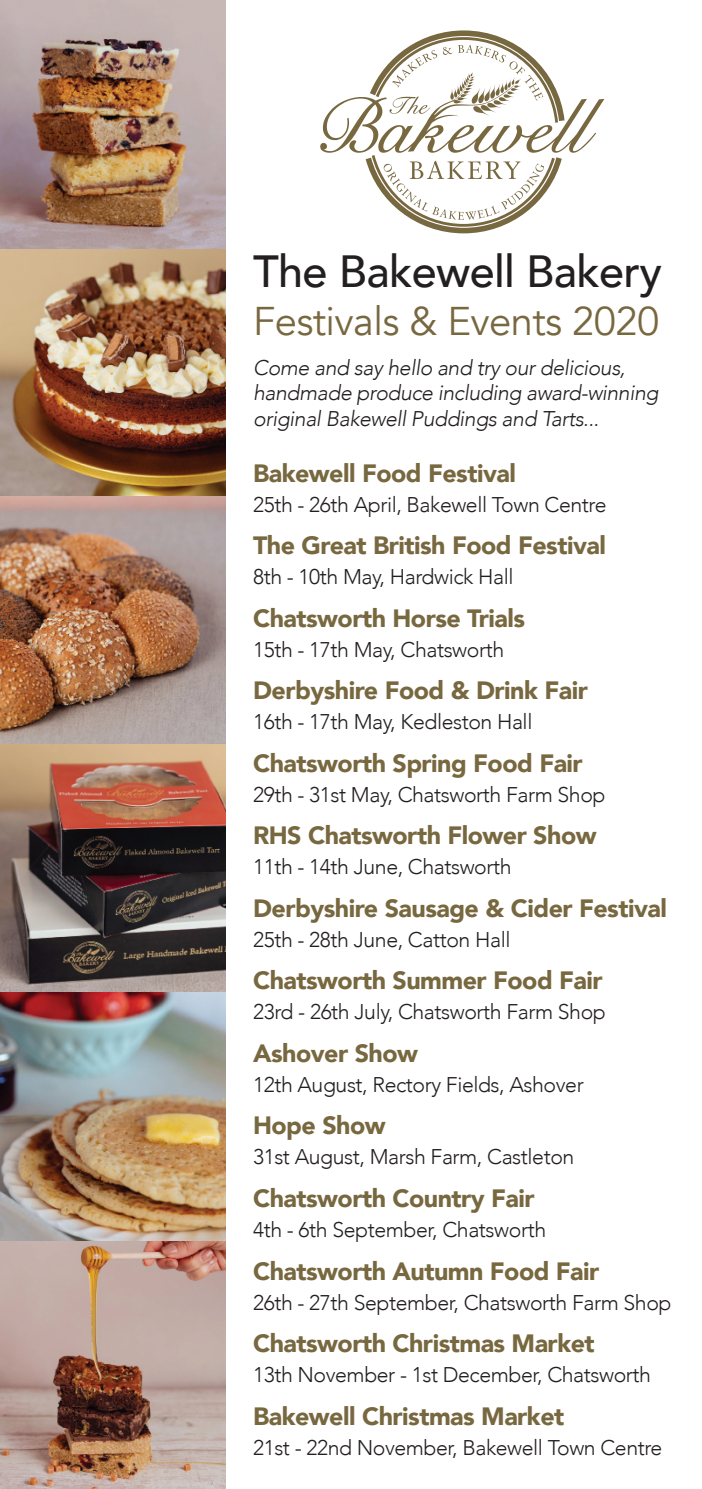
<style>
.page{position:relative;width:702px;height:1489px;background:#fff}
.page>*{position:absolute;margin:0;border:0;box-sizing:border-box;transform-origin:0 0}
.t1{font:500 45px "Avenir";letter-spacing:-.015em;color:#231f20}
.t2{font:40px "Avenir";letter-spacing:-.015em;color:#786840}
.t3{font:900 25px "Avenir";letter-spacing:-.02em;color:#786840}
.t4{font:300 21.25px "Avenir";letter-spacing:-.02em;color:#231f20}
.t5{font:italic 300 21.25px "Avenir";letter-spacing:-.02em;color:#231f20}
</style>
<div class="page">
<img style="left:0;top:0;width:225px;height:1488px">
<svg style="left:320px;top:30px;width:284px;height:204px"></svg>
<p class="t1" style="left:253px;top:232px;width:410px">The Bakewell Bakery</p>
<p class="t2" style="left:253px;top:297px;width:408px">Festivals &amp; Events 2020</p>
<p class="t5" style="left:253px;top:354px;width:374px">Come and say hello and try our delicious,</p>
<p class="t5" style="left:253px;top:380px;width:407px">handmade produce including award-winning</p>
<p class="t5" style="left:253px;top:405px;width:347px">original Bakewell Puddings and Tarts...</p>
<p class="t3" style="left:253px;top:451px;width:264px">Bakewell Food Festival</p>
<p class="t4" style="left:253px;top:491px;width:355px">25th - 26th April, Bakewell Town Centre</p>
<p class="t3" style="left:253px;top:524px;width:354px">The Great British Food Festival</p>
<p class="t4" style="left:253px;top:564px;width:262px">8th - 10th May, Hardwick Hall</p>
<p class="t3" style="left:253px;top:596px;width:273px">Chatsworth Horse Trials</p>
<p class="t4" style="left:253px;top:636px;width:252px">15th - 17th May, Chatsworth</p>
<p class="t3" style="left:253px;top:669px;width:336px">Derbyshire Food &amp; Drink Fair</p>
<p class="t4" style="left:253px;top:709px;width:281px">16th - 17th May, Kedleston Hall</p>
<p class="t3" style="left:253px;top:741px;width:331px">Chatsworth Spring Food Fair</p>
<p class="t4" style="left:253px;top:781px;width:354px">29th - 31st May, Chatsworth Farm Shop</p>
<p class="t3" style="left:253px;top:814px;width:345px">RHS Chatsworth Flower Show</p>
<p class="t4" style="left:253px;top:854px;width:260px">11th - 14th June, Chatsworth</p>
<p class="t3" style="left:253px;top:886px;width:415px">Derbyshire Sausage &amp; Cider Festival</p>
<p class="t4" style="left:253px;top:926px;width:259px">25th - 28th June, Catton Hall</p>
<p class="t3" style="left:253px;top:959px;width:351px">Chatsworth Summer Food Fair</p>
<p class="t4" style="left:253px;top:999px;width:354px">23rd - 26th July, Chatsworth Farm Shop</p>
<p class="t3" style="left:253px;top:1031px;width:166px">Ashover Show</p>
<p class="t4" style="left:253px;top:1071px;width:332px">12th August, Rectory Fields, Ashover</p>
<p class="t3" style="left:253px;top:1104px;width:134px">Hope Show</p>
<p class="t4" style="left:253px;top:1144px;width:323px">31st August, Marsh Farm, Castleton</p>
<p class="t3" style="left:253px;top:1176px;width:283px">Chatsworth Country Fair</p>
<p class="t4" style="left:253px;top:1216px;width:294px">4th - 6th September, Chatsworth</p>
<p class="t3" style="left:253px;top:1249px;width:348px">Chatsworth Autumn Food Fair</p>
<p class="t4" style="left:253px;top:1289px;width:420px">26th - 27th September, Chatsworth Farm Shop</p>
<p class="t3" style="left:253px;top:1321px;width:343px">Chatsworth Christmas Market</p>
<p class="t4" style="left:253px;top:1361px;width:399px">13th November - 1st December, Chatsworth</p>
<p class="t3" style="left:253px;top:1394px;width:313px">Bakewell Christmas Market</p>
<p class="t4" style="left:253px;top:1434px;width:411px">21st - 22nd November, Bakewell Town Centre</p>
</div>
